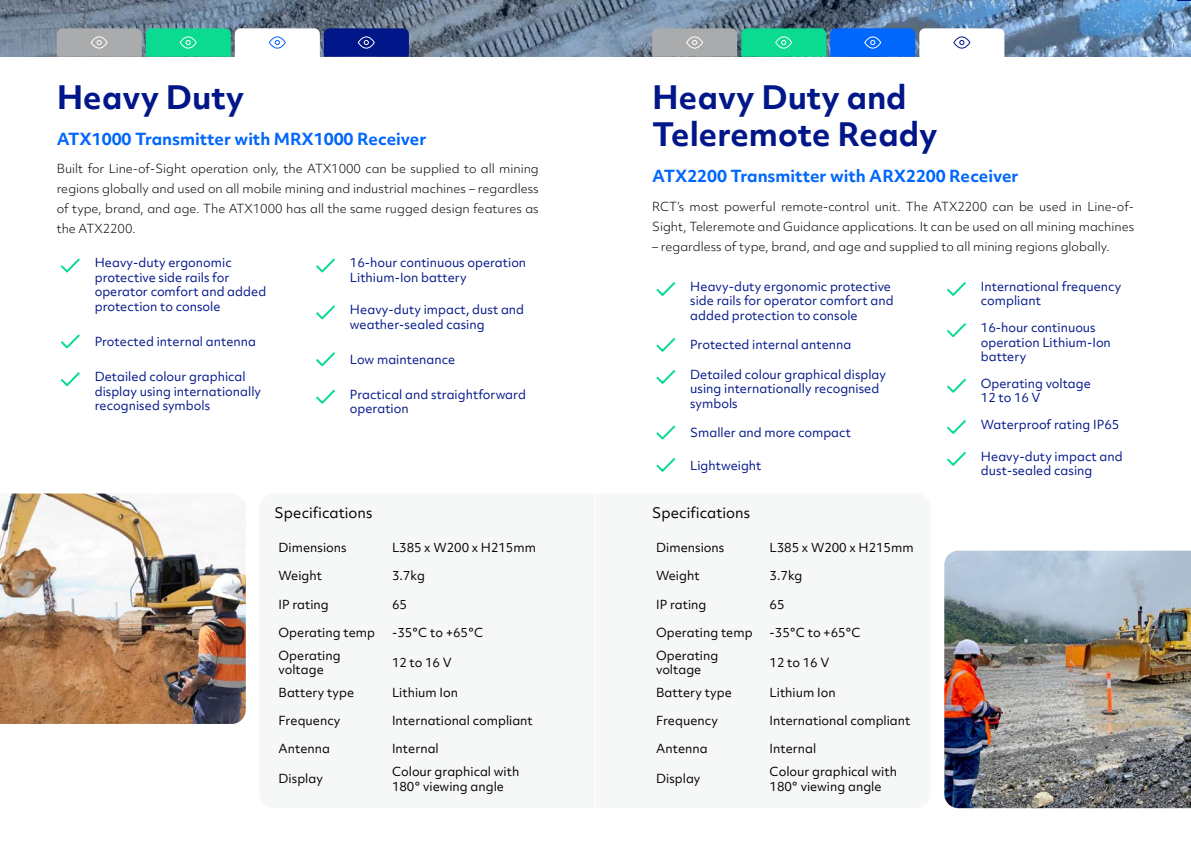
<style>
.page{position:relative;width:1191px;height:842px;background:#fff}
.page>*{position:absolute;margin:0;border:0;box-sizing:border-box;transform-origin:0 0}
.t1{font:700 31px/37.2px "Objektiv Mk 2";color:#001689}
.t2{font:700 16px "Objektiv Mk 2";color:#0066fc}
.t3{font:14px "Objektiv Mk 2";color:#000}
.t4{font:12px/14.4px "Objektiv Mk 2";color:#001689}
.t5{font:300 12px/20px "Objektiv Mk 2";color:#000;text-align:justify}
.t6{font:12px/14.4px "Objektiv Mk 2";color:#000}
</style>
<div class="page">
<svg style="left:60px;top:258px;width:20px;height:15px"></svg>
<svg style="left:60px;top:334px;width:20px;height:15px"></svg>
<svg style="left:60px;top:372px;width:20px;height:15px"></svg>
<svg style="left:316px;top:258px;width:19px;height:15px"></svg>
<svg style="left:316px;top:305px;width:19px;height:15px"></svg>
<svg style="left:316px;top:352px;width:19px;height:15px"></svg>
<svg style="left:316px;top:389px;width:19px;height:15px"></svg>
<img style="left:0;top:493px;width:246px;height:231px">
<img style="left:0;top:0;width:1191px;height:57px">
<img style="left:944px;top:551px;width:247px;height:257px">
<svg style="left:656px;top:282px;width:20px;height:14px"></svg>
<svg style="left:656px;top:337px;width:20px;height:15px"></svg>
<svg style="left:656px;top:370px;width:20px;height:14px"></svg>
<svg style="left:656px;top:425px;width:20px;height:15px"></svg>
<svg style="left:656px;top:457px;width:20px;height:15px"></svg>
<svg style="left:947px;top:282px;width:19px;height:14px"></svg>
<svg style="left:947px;top:323px;width:19px;height:15px"></svg>
<svg style="left:947px;top:378px;width:19px;height:15px"></svg>
<svg style="left:947px;top:420px;width:19px;height:14px"></svg>
<svg style="left:947px;top:451px;width:19px;height:15px"></svg>
<svg style="left:57px;top:28px;width:352px;height:29px"></svg>
<svg style="left:652px;top:28px;width:352px;height:29px"></svg>
<h1 class="t1" style="left:57px;top:78px;width:189px">Heavy Duty</h1>
<h2 class="t2" style="left:57px;top:127px;width:371px">ATX1000 Transmitter with MRX1000 Receiver</h2>
<p class="t5" style="left:57px;top:159px;width:483px">Built for Line-of-Sight operation only, the ATX1000 can be supplied to all mining regions globally and used on all mobile mining and industrial machines – regardless of type, brand, and age. The ATX1000 has all the same rugged design features as the ATX2200.</p>
<p class="t4" style="left:95px;top:256px;width:173px">Heavy-duty ergonomic protective side rails for operator comfort and added protection to console</p>
<p class="t4" style="left:95px;top:334px;width:163px">Protected internal antenna</p>
<p class="t4" style="left:95px;top:369px;width:168px">Detailed colour graphical display using internationally recognised symbols</p>
<p class="t4" style="left:350px;top:256px;width:178px">16-hour continuous operation<br>Lithium-Ion battery</p>
<p class="t4" style="left:350px;top:302px;width:176px">Heavy-duty impact, dust and weather-sealed casing</p>
<p class="t4" style="left:350px;top:352px;width:107px">Low maintenance</p>
<p class="t4" style="left:350px;top:387px;width:177px">Practical and straightforward operation</p>
<p class="t3" style="left:275px;top:503px;width:99px">Specifications</p>
<p class="t6" style="left:279px;top:540px;width:70px">Dimensions</p>
<p class="t6" style="left:392px;top:540px;width:145px">L385 x W200 x H215mm</p>
<p class="t6" style="left:279px;top:568px;width:45px">Weight</p>
<p class="t6" style="left:392px;top:568px;width:34px">3.7kg</p>
<p class="t6" style="left:279px;top:597px;width:52px">IP rating</p>
<p class="t6" style="left:392px;top:597px;width:16px">65</p>
<p class="t6" style="left:279px;top:625px;width:98px">Operating temp</p>
<p class="t6" style="left:392px;top:625px;width:93px">-35°C to +65°C</p>
<p class="t6" style="left:279px;top:648px;width:64px">Operating voltage</p>
<p class="t6" style="left:392px;top:655px;width:61px">12 to 16 V</p>
<p class="t6" style="left:279px;top:685px;width:77px">Battery type</p>
<p class="t6" style="left:392px;top:685px;width:67px">Lithium Ion</p>
<p class="t6" style="left:279px;top:713px;width:63px">Frequency</p>
<p class="t6" style="left:392px;top:713px;width:142px">International compliant</p>
<p class="t6" style="left:279px;top:742px;width:53px">Antenna</p>
<p class="t6" style="left:392px;top:742px;width:48px">Internal</p>
<p class="t6" style="left:279px;top:771px;width:46px">Display</p>
<p class="t6" style="left:392px;top:764px;width:129px">Colour graphical with<br>180° viewing angle</p>
<h1 class="t1" style="left:652px;top:78px;width:287px">Heavy Duty and<br>Teleremote Ready</h1>
<h2 class="t2" style="left:652px;top:165px;width:368px">ATX2200 Transmitter with ARX2200 Receiver</h2>
<p class="t5" style="left:652px;top:196px;width:483px">RCT’s most powerful remote-control unit. The ATX2200 can be used in Line-of-<br>Sight, Teleremote and Guidance applications. It can be used on all mining machines</p>
<p class="t5" style="left:652px;top:236px;width:459px">– regardless of type, brand, and age and supplied to all mining regions globally.</p>
<p class="t4" style="left:690px;top:279px;width:205px">Heavy-duty ergonomic protective side rails for operator comfort and added protection to console</p>
<p class="t4" style="left:690px;top:337px;width:163px">Protected internal antenna</p>
<p class="t4" style="left:690px;top:367px;width:197px">Detailed colour graphical display using internationally recognised symbols</p>
<p class="t4" style="left:690px;top:425px;width:162px">Smaller and more compact</p>
<p class="t4" style="left:690px;top:458px;width:73px">Lightweight</p>
<p class="t3" style="left:652px;top:503px;width:99px">Specifications</p>
<p class="t6" style="left:656px;top:540px;width:70px">Dimensions</p>
<p class="t6" style="left:769px;top:540px;width:145px">L385 x W200 x H215mm</p>
<p class="t6" style="left:656px;top:568px;width:45px">Weight</p>
<p class="t6" style="left:769px;top:568px;width:34px">3.7kg</p>
<p class="t6" style="left:656px;top:597px;width:52px">IP rating</p>
<p class="t6" style="left:769px;top:597px;width:16px">65</p>
<p class="t6" style="left:656px;top:625px;width:98px">Operating temp</p>
<p class="t6" style="left:769px;top:625px;width:93px">-35°C to +65°C</p>
<p class="t6" style="left:656px;top:648px;width:64px">Operating voltage</p>
<p class="t6" style="left:769px;top:655px;width:61px">12 to 16 V</p>
<p class="t6" style="left:656px;top:685px;width:77px">Battery type</p>
<p class="t6" style="left:769px;top:685px;width:67px">Lithium Ion</p>
<p class="t6" style="left:656px;top:713px;width:63px">Frequency</p>
<p class="t6" style="left:769px;top:713px;width:142px">International compliant</p>
<p class="t6" style="left:656px;top:742px;width:53px">Antenna</p>
<p class="t6" style="left:769px;top:742px;width:48px">Internal</p>
<p class="t6" style="left:656px;top:771px;width:46px">Display</p>
<p class="t6" style="left:769px;top:764px;width:129px">Colour graphical with<br>180° viewing angle</p>
<p class="t4" style="left:981px;top:279px;width:142px">International frequency compliant</p>
<p class="t4" style="left:981px;top:320px;width:132px">16-hour continuous operation Lithium-Ion battery</p>
<p class="t4" style="left:981px;top:376px;width:112px">Operating voltage<br>12 to 16 V</p>
<p class="t4" style="left:981px;top:417px;width:140px">Waterproof rating IP65</p>
<p class="t4" style="left:981px;top:449px;width:143px">Heavy-duty impact and dust-sealed casing</p>
</div>
